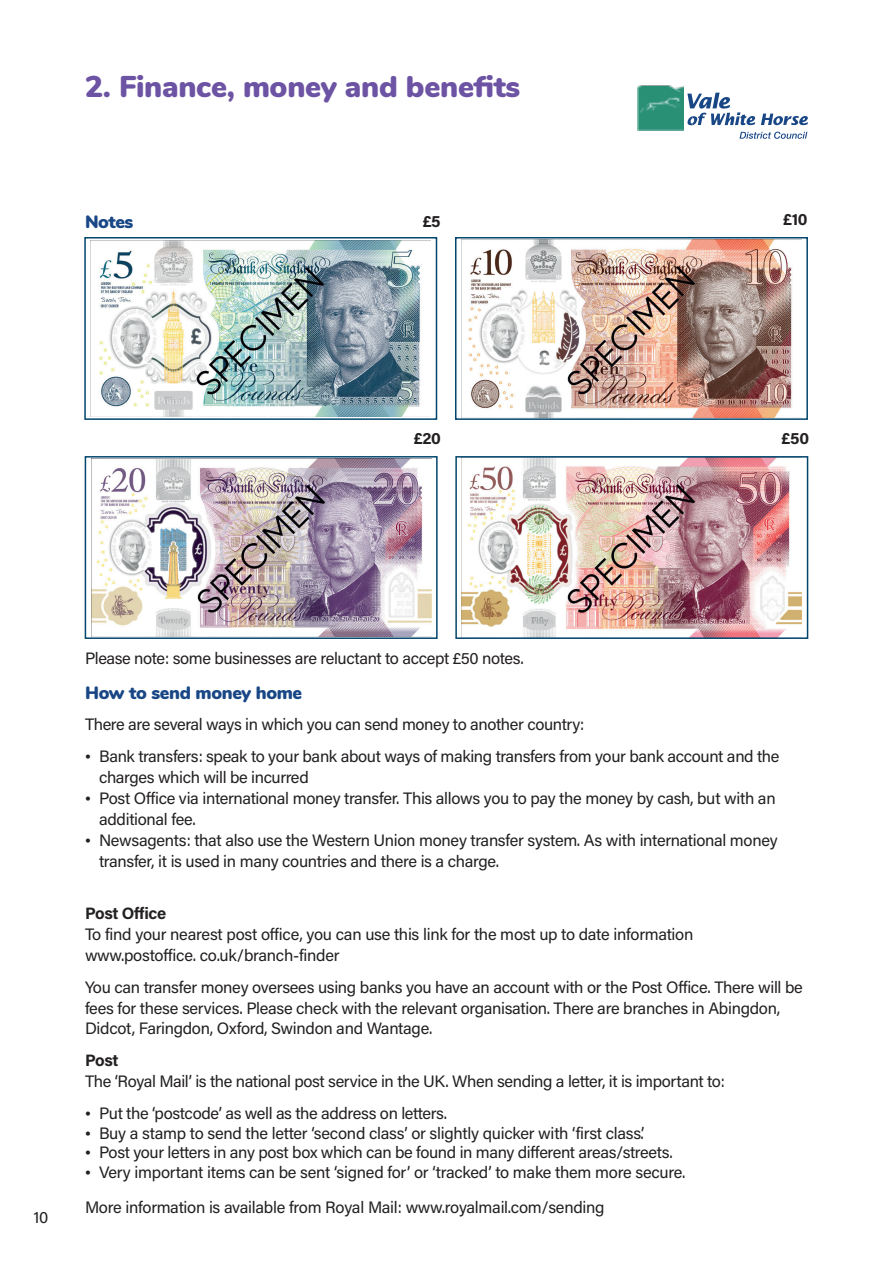
<style>
.page{position:relative;width:893px;height:1263px;background:#fff}
.page>*{position:absolute;margin:0;border:0;box-sizing:border-box;transform-origin:0 0}
.t1{font:900 30px "Nunito";letter-spacing:-.01em;color:#6d53a3}
.t2{font:900 18px "Nunito";letter-spacing:-.02em;color:#194786}
.t3{font:16.5px/21px "Acumin Pro";letter-spacing:-.02em;color:#232020}
.t4{font:700 16.5px "Acumin Pro";letter-spacing:-.02em;color:#232020}
.s1{font-family:"Times New Roman"}
</style>
<div class="page">
<img style="left:638px;top:85px;width:45px;height:45px">
<svg style="left:687px;top:93px;width:68px;height:32px"></svg>
<svg style="left:761px;top:114px;width:47px;height:11px"></svg>
<svg style="left:739px;top:132px;width:68px;height:7px"></svg>
<img style="left:91px;top:240px;width:340px;height:177px">
<div style="left:84px;top:237px;width:353px;height:183px;border:2px solid #00456c"></div>
<img style="left:91px;top:459px;width:340px;height:177px">
<div style="left:85px;top:456px;width:353px;height:183px;border:2px solid #00456c"></div>
<img style="left:462px;top:459px;width:340px;height:177px">
<div style="left:455px;top:456px;width:353px;height:183px;border:2px solid #00456c"></div>
<img style="left:461px;top:240px;width:332px;height:177px">
<div style="left:455px;top:237px;width:353px;height:183px;border:2px solid #00456c"></div>
<h1 class="t1" style="left:85px;top:64px;width:437px">2. Finance, money and benefits</h1>
<p class="t2" style="left:85px;top:208px;width:50px">Notes</p>
<p class="t4" style="left:423px;top:209px;width:19px">£5</p>
<p class="t4" style="left:783px;top:208px;width:26px">£10</p>
<p class="t4" style="left:414px;top:427px;width:29px">£20</p>
<p class="t4" style="left:782px;top:427px;width:29px">£50</p>
<p class="t3" style="left:34px;top:1206px;width:16px">10</p>
<p class="t3" style="left:85px;top:647px;width:440px">Please note: some businesses are reluctant to accept £50 notes.</p>
<p class="t2" style="left:85px;top:679px;width:219px">How to send money home</p>
<p class="t3" style="left:85px;top:713px;width:501px">There are several ways in which you can send money to another country:</p>
<p class="t3" style="left:99px;top:745px;width:682px;text-indent:-14px"><span class="s1">•</span> Bank transfers: speak to your bank about ways of making transfers from your bank account and the charges which will be incurred</p>
<p class="t3" style="left:99px;top:787px;width:678px;text-indent:-14px"><span class="s1">•</span> Post Office via international money transfer. This allows you to pay the money by cash, but with an additional fee.</p>
<p class="t3" style="left:99px;top:829px;width:680px;text-indent:-14px"><span class="s1">•</span> Newsagents: that also use the Western Union money transfer system. As with international money transfer, it is used in many countries and there is a charge.</p>
<p class="t4" style="left:85px;top:902px;width:83px">Post Office</p>
<p class="t3" style="left:85px;top:923px;width:610px">To find your nearest post office, you can use this link for the most up to date information www.postoffice. co.uk/branch-finder</p>
<p class="t3" style="left:85px;top:976px;width:719px">You can transfer money oversees using banks you have an account with or the Post Office. There will be fees for these services. Please check with the relevant organisation. There are branches in Abingdon,<br>Didcot, Faringdon, Oxford, Swindon and Wantage.</p>
<p class="t4" style="left:85px;top:1049px;width:35px">Post</p>
<p class="t3" style="left:85px;top:1070px;width:641px">The ‘Royal Mail’ is the national post service in the UK. When sending a letter, it is important to:</p>
<p class="t3" style="left:85px;top:1102px;width:364px"><span class="s1">•</span> Put the ‘postcode’ as well as the address on letters.</p>
<p class="t3" style="left:85px;top:1121px;width:561px"><span class="s1">•</span> Buy a stamp to send the letter ‘second class’ or slightly quicker with ‘first class’.</p>
<p class="t3" style="left:85px;top:1141px;width:589px"><span class="s1">•</span> Post your letters in any post box which can be found in many different areas/streets.</p>
<p class="t3" style="left:85px;top:1154px;width:602px;line-height:35.1px"><span class="s1">•</span> Very important items can be sent ‘signed for’ or ‘tracked’ to make them more secure.<br>More information is available from Royal Mail: www.royalmail.com/sending</p>
</div>
